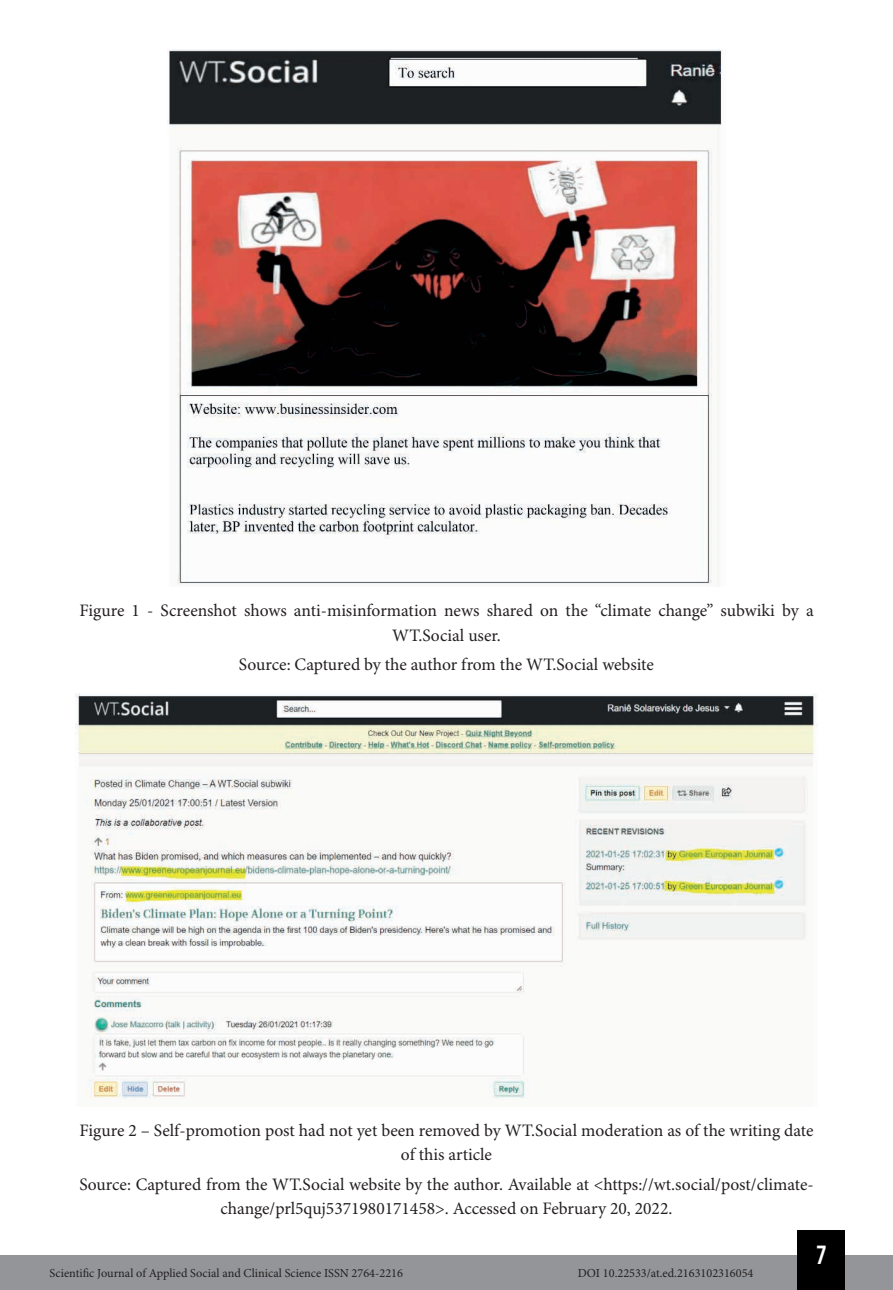
<style>
.page{position:relative;width:893px;height:1290px;background:#fff}
.page>*{position:absolute;margin:0;border:0;box-sizing:border-box;transform-origin:0 0}
.t1{font:26.25px "Bebas Kai";color:#fff}
.t2{font:17.5px/24.5px "Minion Pro";color:#231f20;text-align:center}
.t3{font:12.25px "Minion Pro";color:#231f20}
</style>
<div class="page">
<div style="left:0;top:1255px;width:893px;height:35px;background:#939598"></div>
<div style="left:797px;top:1230px;width:48px;height:60px;background:#000"></div>
<img style="left:167px;top:50px;width:555px;height:535px">
<img style="left:75px;top:694px;width:742px;height:405px">
<p class="t2" style="left:79px;top:599px;width:736px">Figure 1 - Screenshot shows anti-misinformation news shared on the “climate change” subwiki by a<br>WT.Social user.</p>
<p class="t2" style="left:239px;top:653px;width:416px">Source: Captured by the author from the WT.Social website</p>
<p class="t2" style="left:79px;top:1119px;width:736px">Figure 2 – Self-promotion post had not yet been removed by WT.Social moderation as of the writing date of this article</p>
<p class="t2" style="left:79px;top:1173px;width:736px">Source: Captured from the WT.Social website by the author. Available at &lt;https://wt.social/post/climate&shy;change/prl5quj5371980171458&gt;. Accessed on February 20, 2022.</p>
<p class="t3" style="left:50px;top:1266px;width:355px">Scientific Journal of Applied Social and Clinical Science ISSN 2764-2216</p>
<p class="t3" style="left:578px;top:1266px;width:177px">DOI 10.22533/at.ed.2163102316054</p>
<h1 class="t1" style="left:817px;top:1241px;width:11px">7</h1>
</div>
